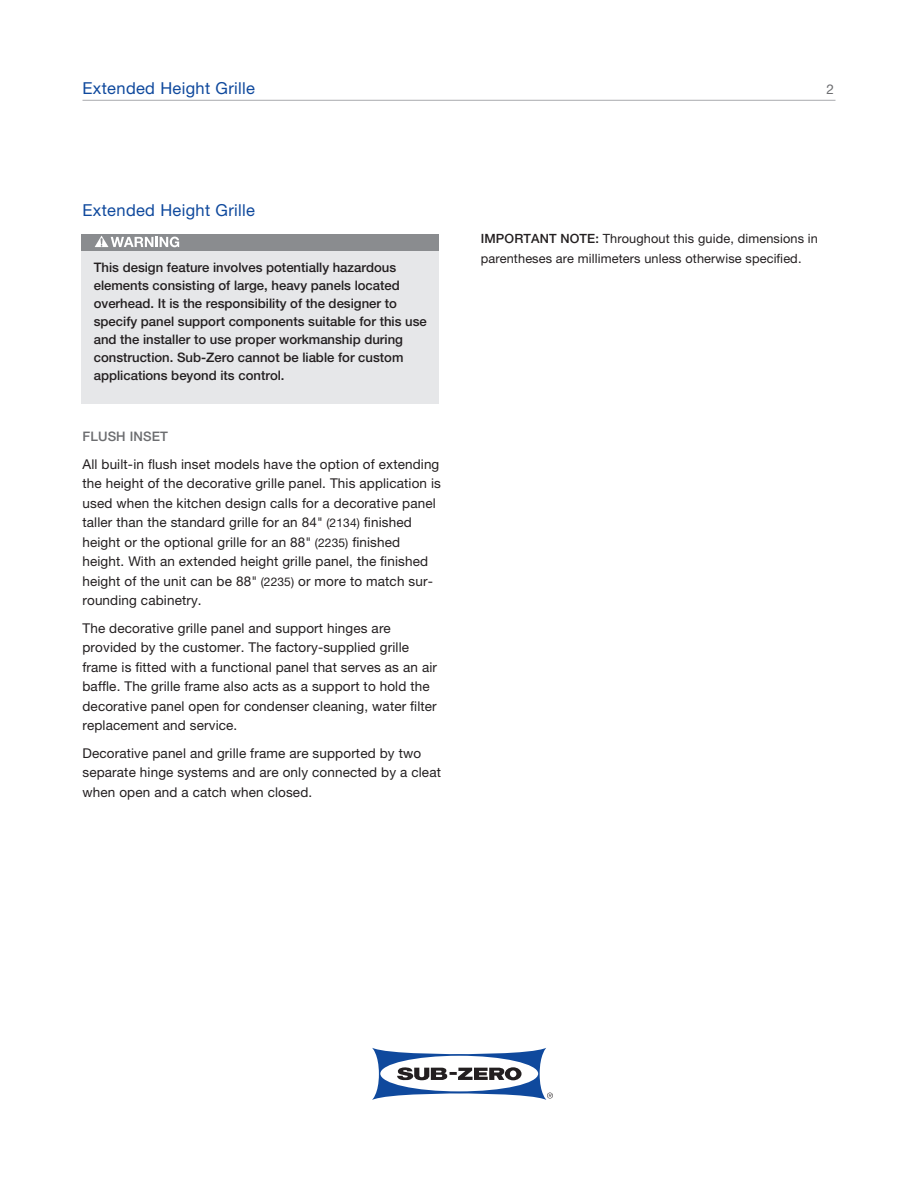
<style>
.page{position:relative;width:918px;height:1188px;background:#fff}
.page>*{position:absolute;margin:0;border:0;box-sizing:border-box;transform-origin:0 0}
.t1{font:16.5px "Helvetica Neue LT Std";letter-spacing:.02em;color:#0f499d}
.t2{font:13.5px/19.5px "Helvetica Neue LT Std";letter-spacing:.01em;color:#231f20}
.t3{font:13.5px "Helvetica Neue LT Std";color:#6c6d70}
.t4{font:500 13.2px/18px "Helvetica Neue LT Std";color:#231f20}
.t5{font:500 13.2px "Helvetica Neue LT Std";letter-spacing:.01em;color:#6c6d70}
.t6{font:12.75px/19.5px "Helvetica Neue LT Std";letter-spacing:.01em;color:#231f20}
.s1{font-size:12px}
.s2{font-weight:500}
</style>
<div class="page">
<svg style="left:372px;top:1048px;width:181px;height:52px"></svg>
<hr style="left:82px;top:100px;width:754px;height:1px;background:#a8a9ad">
<div style="left:81px;top:234px;width:358px;height:170px;background:#e6e7e9"></div>
<div style="left:81px;top:234px;width:358px;height:17px;background:#8a8c8f"></div>
<svg style="left:95px;top:236px;width:84px;height:11px"></svg>
<p class="t1" style="left:82px;top:79px;width:174px">Extended Height Grille</p>
<p class="t3" style="left:826px;top:81px;width:9px">2</p>
<p class="t1" style="left:82px;top:200px;width:174px">Extended Height Grille</p>
<p class="t4" style="left:94px;top:258px;width:335px">This design feature involves potentially hazardous elements consisting of large, heavy panels located overhead. It is the responsibility of the designer to specify panel support components suitable for this use and the installer to use proper workmanship during construction. Sub-Zero cannot be liable for custom applications beyond its control.</p>
<p class="t5" style="left:83px;top:428px;width:87px">FLUSH INSET</p>
<p class="t2" style="left:82px;top:454px;width:360px">All built-in flush inset models have the option of extending the height of the decorative grille panel. This application is used when the kitchen design calls for a decorative panel taller than the standard grille for an 84" <span class="s1">(2134)</span> finished height or the optional grille for an 88" <span class="s1">(2235)</span> finished height. With an extended height grille panel, the finished height of the unit can be 88" <span class="s1">(2235)</span> or more to match sur&shy;rounding cabinetry.</p>
<p class="t2" style="left:83px;top:618px;width:356px">The decorative grille panel and support hinges are provided by the customer. The factory-supplied grille frame is fitted with a functional panel that serves as an air baffle. The grille frame also acts as a support to hold the decorative panel open for condenser cleaning, water filter replacement and service.</p>
<p class="t2" style="left:83px;top:743px;width:360px">Decorative panel and grille frame are supported by two separate hinge systems and are only connected by a cleat when open and a catch when closed.</p>
<p class="t6" style="left:481px;top:229px;width:339px"><span class="s2">IMPORTANT NOTE:</span> Throughout this guide, dimensions in parentheses are millimeters unless otherwise specified.</p>
</div>
